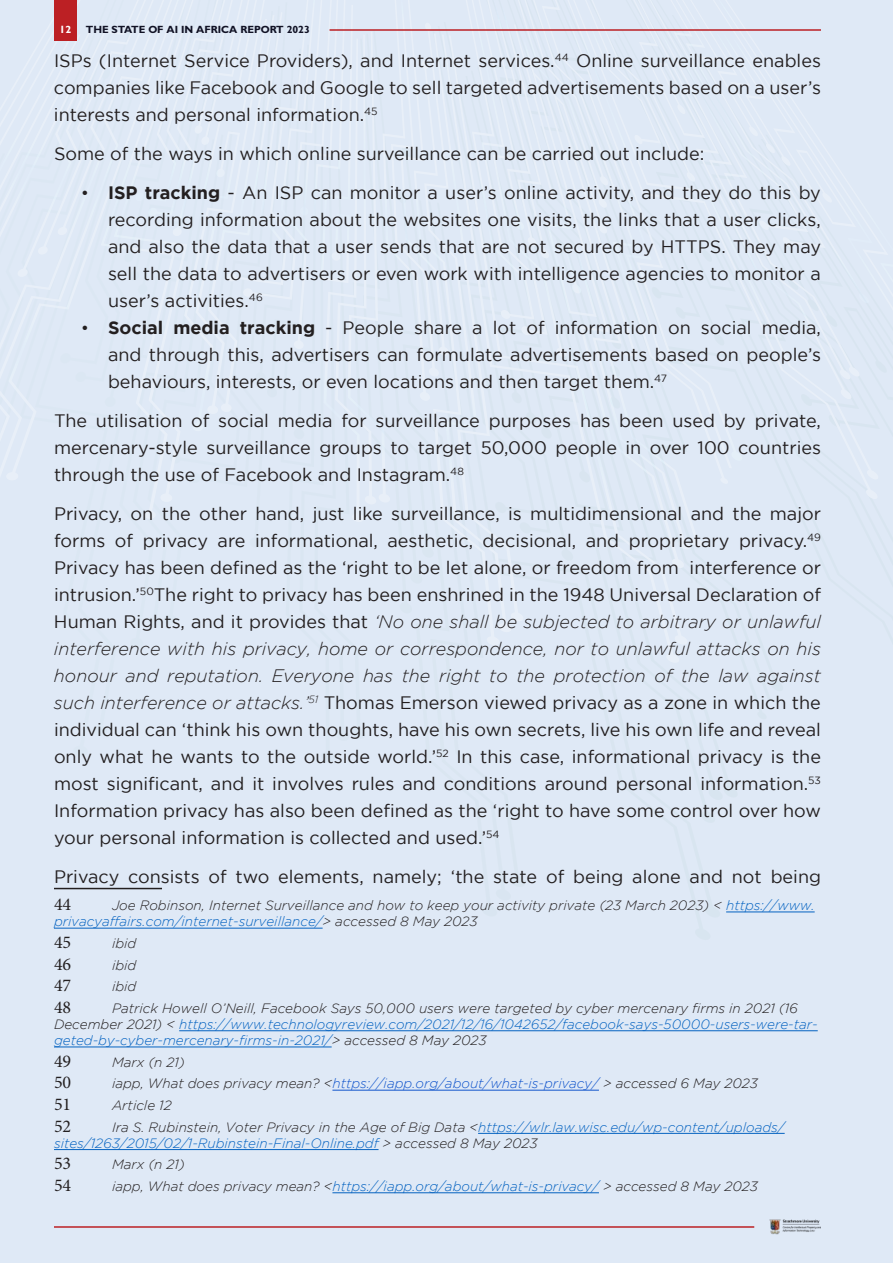
<style>
.page{position:relative;width:893px;height:1263px;background:#dfe9f6}
.page>*{position:absolute;margin:0;border:0;box-sizing:border-box;transform-origin:0 0}
.t1{font:18px/27px "Gotham";color:#231f20;text-align:justify}
.t2{font:18px "Minion Pro";color:#231f20}
.t3{font:italic 300 13.5px/16.2px "Gotham";color:#0563c1}
.t4{font:italic 300 13.5px/16.2px "Gotham";color:#231f20}
.t5{font:700 10.5px "Gill Sans";color:#111225}
.t6{font:700 10.5px "Gill Sans";color:#fff}
.s1{font-family:"Gill Sans"}
.s2{font-weight:700}
.s3{font-weight:300;font-style:italic}
.s4{color:#0563c1}
.s5{color:#231f20}
.s6{color:#15c}
</style>
<div class="page">
<div style="left:54px;top:0;width:23px;height:41px;background:#bc2024"></div>
<hr style="left:330px;top:29px;width:491px;height:2px;background:#bc2024">
<hr style="left:54px;top:1226px;width:700px;height:2px;background:#bc2024">
<img style="left:770px;top:1219px;width:51px;height:16px">
<hr style="left:54px;top:888px;width:108px;height:1px;background:#231f20">
<hr style="left:726px;top:912px;width:89px;height:1px;background:#0563c1">
<hr style="left:54px;top:928px;width:269px;height:1px;background:#0563c1">
<hr style="left:179px;top:1030px;width:639px;height:1px;background:#0563c1">
<hr style="left:54px;top:1047px;width:278px;height:1px;background:#0563c1">
<hr style="left:332px;top:1090px;width:267px;height:1px;background:#15c">
<hr style="left:478px;top:1133px;width:307px;height:1px;background:#0563c1">
<hr style="left:54px;top:1149px;width:325px;height:1px;background:#0563c1">
<hr style="left:332px;top:1192px;width:267px;height:1px;background:#0563c1">
<p class="t6" style="left:60px;top:23px;width:13px">12</p>
<p class="t5" style="left:86px;top:23px;width:226px">THE STATE OF AI IN AFRICA REPORT 2023</p>
<p class="t1" style="left:54px;top:47px;width:768px">ISPs (Internet Service Providers), and Internet services.<sup>44</sup> Online surveillance enables companies like Facebook and Google to sell targeted advertisements based on a user’s interests and personal information.<sup>45</sup></p>
<p class="t1" style="left:54px;top:140px;width:652px">Some of the ways in which online surveillance can be carried out include:</p>
<p class="t1" style="left:108px;top:179px;width:714px;text-indent:-27px"><span class="s1">•</span> <span class="s2">ISP tracking</span> - An ISP can monitor a user’s online activity, and they do this by recording information about the websites one visits, the links that a user clicks, and also the data that a user sends that are not secured by HTTPS. They may sell the data to advertisers or even work with intelligence agencies to monitor a user’s activities.<sup>46</sup></p>
<p class="t1" style="left:108px;top:314px;width:714px;text-indent:-27px"><span class="s1">•</span> <span class="s2">Social media tracking</span> - People share a lot of information on social media, and through this, advertisers can formulate advertisements based on people’s behaviours, interests, or even locations and then target them.<sup>47</sup></p>
<p class="t1" style="left:54px;top:407px;width:768px">The utilisation of social media for surveillance purposes has been used by private, mercenary-style surveillance groups to target 50,000 people in over 100 countries through the use of Facebook and Instagram.<sup>48</sup></p>
<p class="t1" style="left:54px;top:500px;width:768px">Privacy, on the other hand, just like surveillance, is multidimensional and the major forms of privacy are informational, aesthetic, decisional, and proprietary privacy.<sup>49<br></sup>Privacy has been defined as the ‘right to be let alone, or freedom from interference or intrusion.’<sup>50</sup>The right to privacy has been enshrined in the 1948 Universal Declaration of Human Rights, and it provides that <span class="s3">‘No one shall be subjected to arbitrary or unlawful interference with his privacy, home or correspondence, nor to unlawful attacks on his honour and reputation. Everyone has the right to the protection of the law against such interference or attacks.’</span><sup>51</sup> Thomas Emerson viewed privacy as a zone in which the individual can ‘think his own thoughts, have his own secrets, live his own life and reveal only what he wants to the outside world.’<sup>52</sup> In this case, informational privacy is the most significant, and it involves rules and conditions around personal information.<sup>53<br></sup>Information privacy has also been defined as the ‘right to have some control over how your personal information is collected and used.’<sup>54</sup></p>
<p class="t1" style="left:54px;top:863px;width:768px">Privacy consists of two elements, namely; ‘the state of being alone and not being</p>
<p class="t2" style="left:54px;top:892px;width:19px">44</p>
<p class="t4" style="left:54px;top:897px;width:762px;text-indent:58px">Joe Robinson, Internet Surveillance and how to keep your activity private (23 March 2023) &lt; <span class="s4">https://www. privacyaffairs.com/internet-surveillance/</span>&gt; accessed 8 May 2023</p>
<p class="t2" style="left:54px;top:930px;width:19px">45</p>
<p class="t4" style="left:112px;top:935px;width:26px">ibid</p>
<p class="t2" style="left:54px;top:952px;width:19px">46</p>
<p class="t4" style="left:112px;top:957px;width:26px">ibid</p>
<p class="t2" style="left:54px;top:973px;width:19px">47</p>
<p class="t4" style="left:112px;top:978px;width:26px">ibid</p>
<p class="t2" style="left:54px;top:995px;width:19px">48</p>
<p class="t3" style="left:54px;top:1000px;width:765px;text-indent:58px"><span class="s5">Patrick Howell O’Neill, Facebook Says 50,000 users were targeted by cyber mercenary firms in 2021 (16<br>December 2021) &lt;</span> https://www.technologyreview.com/2021/12/16/1042652/facebook-says-50000-users-were-tar&shy;geted-by-cyber-mercenary-firms-in-2021/<span class="s5">&gt; accessed 8 May 2023</span></p>
<p class="t2" style="left:54px;top:1049px;width:19px">49</p>
<p class="t4" style="left:112px;top:1054px;width:74px">Marx (n 21)</p>
<p class="t2" style="left:54px;top:1070px;width:19px">50</p>
<p class="t4" style="left:112px;top:1075px;width:647px">iapp, What does privacy mean? &lt;<span class="s6">https://iapp.org/about/what-is-privacy/</span> &gt; accessed 6 May 2023</p>
<p class="t2" style="left:54px;top:1092px;width:19px">51</p>
<p class="t4" style="left:112px;top:1097px;width:61px">Article 12</p>
<p class="t2" style="left:54px;top:1114px;width:19px">52</p>
<p class="t3" style="left:54px;top:1119px;width:732px;text-indent:58px"><span class="s5">Ira S. Rubinstein, Voter Privacy in the Age of Big Data &lt;</span>https://wlr.law.wisc.edu/wp-content/uploads/ sites/1263/2015/02/1-Rubinstein-Final-Online.pdf <span class="s5">&gt; accessed 8 May 2023</span></p>
<p class="t2" style="left:54px;top:1151px;width:19px">53</p>
<p class="t4" style="left:112px;top:1156px;width:74px">Marx (n 21)</p>
<p class="t2" style="left:54px;top:1173px;width:19px">54</p>
<p class="t4" style="left:112px;top:1178px;width:647px">iapp, What does privacy mean? &lt;<span class="s4">https://iapp.org/about/what-is-privacy/</span> &gt; accessed 8 May 2023</p>
</div>
